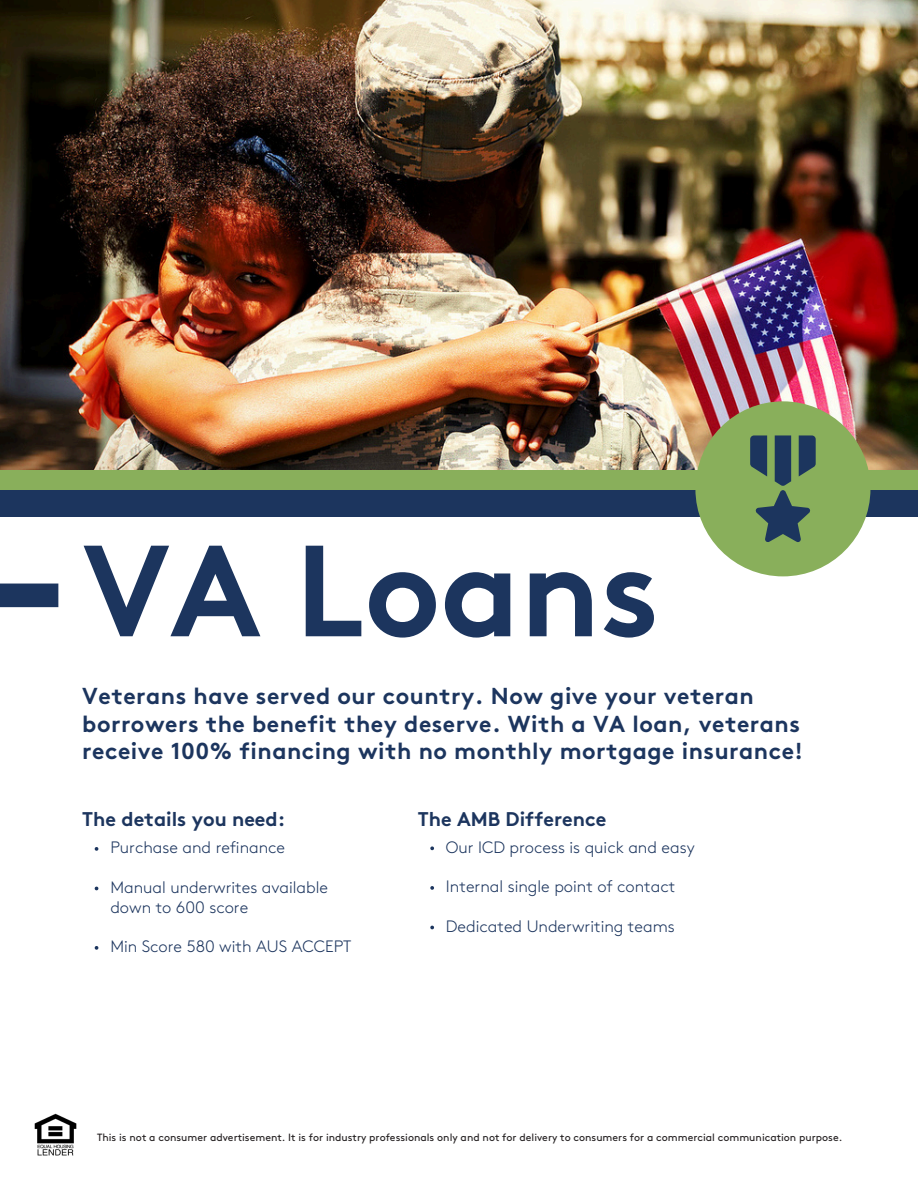
<style>
.page{position:relative;width:918px;height:1188px;background:#fff}
.page>*{position:absolute;margin:0;border:0;box-sizing:border-box;transform-origin:0 0}
.t1{font:700 129.45px "Brown";color:#1c355e}
.t2{font:700 23.1px/27.2px "Brown";letter-spacing:.02em;color:#1c355e}
.t3{font:700 19.8px "Brown";color:#1c355e}
.t4{font:300 16.5px/19.8px "Brown";color:#1c355e}
.t5{font:10.5px "Brown";color:#231f20}
</style>
<div class="page">
<div style="left:0;top:5px;width:918px;height:491px;background:#89af5b"></div>
<div style="left:0;top:490px;width:918px;height:26px;background:#1c355e"></div>
<img style="left:0;top:0;width:918px;height:469px">
<div style="left:0;top:584px;width:58px;height:23px;background:#1c355e"></div>
<div style="left:695px;top:401px;width:175px;height:175px;background:#89af5b;border-radius:50%"></div>
<svg style="left:750px;top:435px;width:65px;height:107px"></svg>
<svg style="left:95px;top:847px;width:3px;height:4px"></svg>
<svg style="left:95px;top:946px;width:3px;height:4px"></svg>
<svg style="left:430px;top:846px;width:4px;height:4px"></svg>
<svg style="left:430px;top:886px;width:4px;height:4px"></svg>
<svg style="left:430px;top:926px;width:4px;height:3px"></svg>
<img style="left:34px;top:1113px;width:43px;height:43px">
<p class="t1" style="left:82px;top:544px;width:579px">VA Loans</p>
<p class="t2" style="left:82px;top:685px;width:722px">Veterans have served our country. Now give your veteran borrowers the benefit they deserve. With a VA loan, veterans receive 100% financing with no monthly mortgage insurance!</p>
<h3 class="t3" style="left:82px;top:812px;width:204px">The details you need:</h3>
<p class="t3" style="left:418px;top:812px;width:190px">The AMB Difference</p>
<h1 class="t4" style="left:110px;top:839px;width:176px">Purchase and refinance</h1>
<h2 class="t4" style="left:110px;top:878px;width:219px">Manual underwrites available down to 600 score</h2>
<h3 class="t4" style="left:110px;top:937px;width:243px">Min Score 580 with AUS ACCEPT</h3>
<p class="t4" style="left:446px;top:838px;width:250px">Our ICD process is quick and easy</p>
<p class="t4" style="left:446px;top:878px;width:231px">Internal single point of contact</p>
<p class="t4" style="left:446px;top:917px;width:230px">Dedicated Underwriting teams</p>
<p class="t5" style="left:97px;top:1129px;width:747px">This is not a consumer advertisement. It is for industry professionals only and not for delivery to consumers for a commercial communication purpose.</p>
</div>
